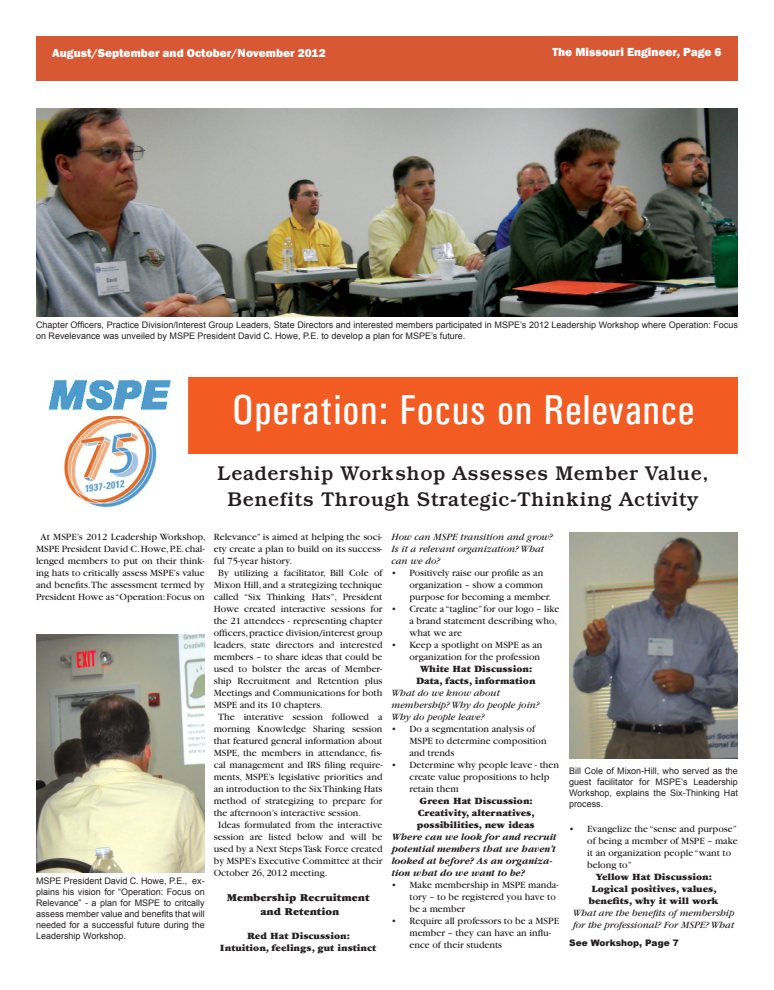
<style>
.page{position:relative;width:774px;height:990px;background:#fff}
.page>*{position:absolute;margin:0;border:0;box-sizing:border-box;transform-origin:0 0}
.t1{font:42px "Univers Condensed";letter-spacing:.025em;color:#fff}
.t2{font:500 20px/26px "Bookman";letter-spacing:.025em;color:#231f20;text-align:center}
.t3{font:800 12px "Franklin Gothic";color:#fff}
.t4{font:900 11px/13.2px "Garamond";color:#231f20;text-align:center}
.t5{font:10px/12px "Garamond";color:#231f20}
.t6{font:900 10px/12px "Garamond";color:#231f20;text-align:center}
.t7{font:italic 10px/12px "Garamond";color:#231f20}
.t8{font:italic 700 10px/12px "Garamond";color:#231f20}
.t9{font:9px/11px "Arial";color:#231f20;text-align:justify}
.t10{font:900 9px "Arial";color:#231f20}
</style>
<div class="page">
<div style="left:36px;top:36px;width:702px;height:45px;background:#d95834"></div>
<div style="left:188px;top:377px;width:550px;height:77px;background:#f25b21"></div>
<img style="left:36px;top:108px;width:702px;height:209px">
<img style="left:48px;top:380px;width:123px;height:128px">
<img style="left:36px;top:634px;width:169px;height:238px">
<img style="left:569px;top:533px;width:169px;height:226px">
<p class="t3" style="left:52px;top:45px;width:275px">August/September and October/November 2012</p>
<p class="t3" style="left:553px;top:44px;width:171px">The Missouri Engineer, Page 6</p>
<p class="t9" style="left:36px;top:319px;width:703px">Chapter Officers, Practice Division/Interest Group Leaders, State Directors and interested members participated in MSPE’s 2012 Leadership Workshop where Operation: Focus on Revelevance was unveiled by MSPE President David C. Howe, P.E. to develop a plan for MSPE’s future.</p>
<h1 class="t1" style="left:232px;top:385px;width:464px">Operation: Focus on Relevance</h1>
<h2 class="t2" style="left:218px;top:460px;width:492px">Leadership Workshop Assesses Member Value,<br>Benefits Through Strategic-Thinking Activity</h2>
<p class="t5" style="left:36px;top:531px;width:171px;text-align:center">At MSPE’s 2012 Leadership Workshop, MSPE President David C. Howe, P.E. chal&shy;lenged members to put on their think&shy;ing hats to critically assess MSPE’s value and benefits.The assessment termed by President Howe as “Operation: Focus on</p>
<p class="t5" style="left:214px;top:531px;width:170px">Relevance” is aimed at helping the soci-</p>
<p class="t7" style="left:392px;top:531px;width:163px">How can MSPE transition and grow?<br>Is it a relevant organization? What can we do?</p>
<p class="t5" style="left:410px;top:567px;width:143px;text-indent:-18px">• Positively raise our profile as an organization – show a common purpose for becoming a member.</p>
<p class="t5" style="left:410px;top:603px;width:152px;text-indent:-18px">• Create a “tagline” for our logo – like a brand statement describing who, what we are</p>
<p class="t5" style="left:392px;top:639px;width:152px;text-align:right">• Keep a spotlight on MSPE as an organization for the profession</p>
<p class="t6" style="left:416px;top:663px;width:121px">White Hat Discussion:<br>Data, facts, information</p>
<p class="t7" style="left:391px;top:687px;width:150px">What do we know about membership? Why do people join?<br>Why do people leave?</p>
<p class="t5" style="left:409px;top:723px;width:139px;text-indent:-18px">• Do a segmentation analysis of<br>MSPE to determine composition and trends</p>
<p class="t5" style="left:409px;top:759px;width:151px;text-indent:-18px">• Determine why people leave - then create value propositions to help retain them</p>
<p class="t6" style="left:417px;top:795px;width:119px;text-align:left">Green Hat Discussion:<br>Creativity, alternatives, possibilities, new ideas</p>
<p class="t8" style="left:391px;top:831px;width:166px">Where can we look for and recruit potential members that we haven’t looked at before? As an organiza&shy;tion what do we want to be?</p>
<p class="t5" style="left:409px;top:879px;width:151px;text-indent:-18px">• Make membership in MSPE manda&shy;tory – to be registered you have to be a member</p>
<p class="t5" style="left:409px;top:915px;width:151px;text-indent:-18px">• Require all professors to be a MSPE member – they can have an influ&shy;ence of their students</p>
<p class="t5" style="left:214px;top:543px;width:170px">ety create a plan to build on its success-</p>
<p class="t5" style="left:214px;top:555px;width:80px">ful 75-year history.</p>
<p class="t5" style="left:218px;top:567px;width:166px">By utilizing a facilitator, Bill Cole of</p>
<p class="t5" style="left:214px;top:579px;width:170px">Mixon Hill, and a strategizing technique</p>
<p class="t5" style="left:214px;top:591px;width:170px">called “Six Thinking Hats”, President</p>
<p class="t5" style="left:214px;top:603px;width:170px">Howe created interactive sessions for</p>
<p class="t5" style="left:214px;top:615px;width:170px">the 21 attendees - representing chapter</p>
<p class="t5" style="left:214px;top:627px;width:170px">officers, practice division/interest group</p>
<p class="t5" style="left:214px;top:639px;width:170px">leaders, state directors and interested</p>
<p class="t5" style="left:214px;top:651px;width:170px">members – to share ideas that could be</p>
<p class="t5" style="left:214px;top:663px;width:170px">used to bolster the areas of Member-</p>
<p class="t5" style="left:214px;top:675px;width:170px">ship Recruitment and Retention plus</p>
<p class="t5" style="left:214px;top:687px;width:170px">Meetings and Communications for both</p>
<p class="t5" style="left:214px;top:699px;width:111px">MSPE and its 10 chapters.</p>
<p class="t5" style="left:218px;top:711px;width:166px">The interative session followed a</p>
<p class="t5" style="left:214px;top:723px;width:170px">morning Knowledge Sharing session</p>
<p class="t5" style="left:214px;top:735px;width:170px">that featured general information about</p>
<p class="t5" style="left:214px;top:747px;width:170px">MSPE, the members in attendance, fis-</p>
<p class="t5" style="left:214px;top:759px;width:170px">cal management and IRS filing require-</p>
<p class="t5" style="left:214px;top:771px;width:170px">ments, MSPE’s legislative priorities and</p>
<p class="t5" style="left:214px;top:783px;width:170px">an introduction to the Six Thinking Hats</p>
<p class="t5" style="left:214px;top:795px;width:170px">method of strategizing to prepare for</p>
<p class="t5" style="left:214px;top:807px;width:149px">the afternoon’s interactive session.</p>
<p class="t5" style="left:218px;top:819px;width:166px">Ideas formulated from the interactive</p>
<p class="t5" style="left:214px;top:831px;width:170px">session are listed below and will be</p>
<p class="t5" style="left:214px;top:843px;width:170px">used by a Next Steps Task Force created</p>
<p class="t5" style="left:214px;top:855px;width:170px">by MSPE’s Executive Committee at their</p>
<p class="t5" style="left:214px;top:867px;width:115px">October 26, 2012 meeting.</p>
<p class="t4" style="left:227px;top:891px;width:144px">Membership Recruitment and Retention</p>
<p class="t6" style="left:220px;top:930px;width:158px">Red Hat Discussion:<br>Intuition, feelings, gut instinct</p>
<p class="t9" style="left:36px;top:876px;width:170px">MSPE President David C. Howe, P.E., ex&shy;plains his vision for “Operation: Focus on Relevance” - a plan for MSPE to critcally assess member value and benefits that will needed for a successful future during the Leadership Workshop.</p>
<p class="t9" style="left:569px;top:765px;width:170px">Bill Cole of Mixon-Hill, who served as the guest facilitator for MSPE’s Leadership Workshop, explains the Six-Thinking Hat process.</p>
<p class="t5" style="left:587px;top:823px;width:152px;text-indent:-18px">• Evangelize the “sense and purpose” of being a member of MSPE – make it an organization people “want to belong to”</p>
<p class="t6" style="left:589px;top:871px;width:131px">Yellow Hat Discussion:<br>Logical positives, values, benefits, why it will work</p>
<p class="t7" style="left:573px;top:907px;width:163px">What are the benefits of membership for the professional? For MSPE? What</p>
<p class="t10" style="left:569px;top:936px;width:111px">See Workshop, Page 7</p>
</div>
